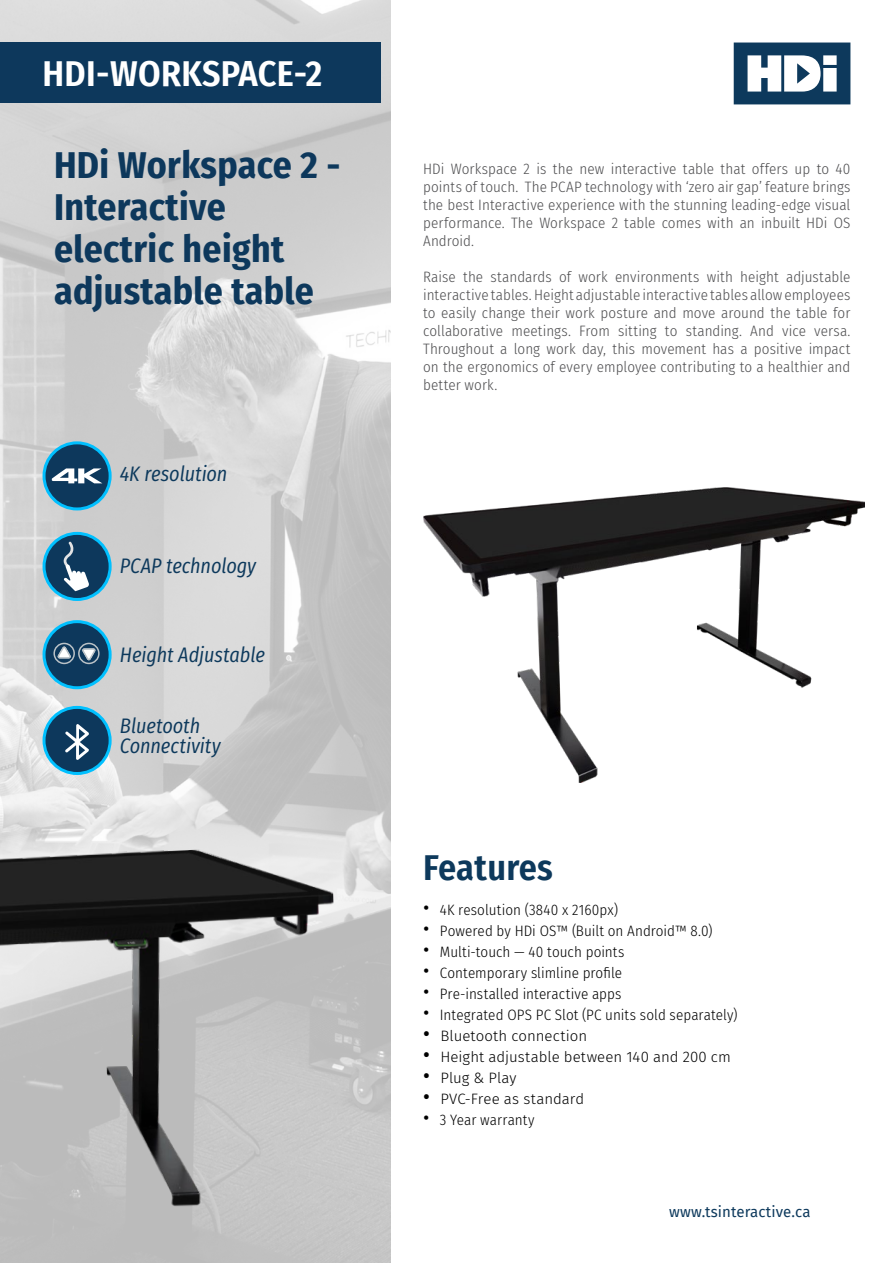
<style>
.page{position:relative;width:893px;height:1263px;background:#fff}
.page>*{position:absolute;margin:0;border:0;box-sizing:border-box;transform-origin:0 0}
.t1{font:700 37.5px/42px "Fira Sans Condensed";letter-spacing:.01em;color:#0d385c}
.t2{font:600 36px "Fira Sans Condensed";letter-spacing:.01em;color:#fff}
.t3{font:600 36px "Fira Sans Condensed";letter-spacing:.01em;color:#0d395c}
.t4{font:italic 21px/19.5px "Fira Sans Condensed";letter-spacing:-.005em;color:#0d395c}
.t5{font:300 15px/18px "Fira Sans Condensed";letter-spacing:.005em;color:#4d4d4f;text-align:justify}
.t6{font:300 15px "Fira Sans Condensed";letter-spacing:.005em;color:#000}
.t7{font:300 15px "Fira Sans";color:#000}
.t8{font:15px "Fira Sans";letter-spacing:.01em;color:#0d395c}
.s1{font-weight:400;font-size:21px}
</style>
<div class="page">
<svg style="left:734px;top:43px;width:116px;height:61px"></svg>
<img style="left:0;top:0;width:391px;height:1263px">
<div style="left:44px;top:443px;width:66px;height:66px;background:#0d385c;border-radius:50%"></div>
<div style="left:43px;top:441px;width:69px;height:69px;border:3px solid #00bfff;border-radius:50%"></div>
<svg style="left:51px;top:468px;width:51px;height:15px"></svg>
<div style="left:44px;top:622px;width:66px;height:66px;background:#0d385c;border-radius:50%"></div>
<div style="left:43px;top:620px;width:69px;height:69px;border:3px solid #00c0ff;border-radius:50%"></div>
<div style="left:44px;top:707px;width:66px;height:66px;background:#0d385c;border-radius:50%"></div>
<div style="left:43px;top:706px;width:69px;height:69px;border:3px solid #00c0ff;border-radius:50%"></div>
<div style="left:44px;top:533px;width:66px;height:66px;background:#0d385c;border-radius:50%"></div>
<div style="left:43px;top:532px;width:69px;height:69px;border:3px solid #00c0ff;border-radius:50%"></div>
<svg style="left:65px;top:724px;width:24px;height:36px"></svg>
<svg style="left:53px;top:642px;width:47px;height:23px"></svg>
<svg style="left:64px;top:542px;width:25px;height:49px"></svg>
<img style="left:0;top:846px;width:341px;height:373px">
<div style="left:0;top:43px;width:381px;height:60px;background:#0d385c"></div>
<img style="left:423px;top:488px;width:441px;height:294px">
<h2 class="t2" style="left:43px;top:44px;width:281px">HDI-WORKSPACE-2</h2>
<h1 class="t1" style="left:54px;top:141px;width:288px">HDi Workspace 2 -<br>Interactive electric height adjustable table</h1>
<h3 class="t4" style="left:120px;top:464px;width:109px">4K resolution</h3>
<h3 class="t4" style="left:120px;top:556px;width:138px">PCAP technology</h3>
<h3 class="t4" style="left:120px;top:645px;width:146px">Height Adjustable</h3>
<h3 class="t4" style="left:120px;top:716px;width:102px">Bluetooth<br>Connectivity</h3>
<p class="t5" style="left:423px;top:159px;width:429px">HDi Workspace 2 is the new interactive table that offers up to 40 points of touch. The PCAP technology with ‘zero air gap’ feature brings the best Interactive experience with the stunning leading-edge visual performance. The Workspace 2 table comes with an inbuilt HDi OS Android.</p>
<p class="t5" style="left:423px;top:267px;width:429px">Raise the standards of work environments with height adjustable interactive tables. Height adjustable interactive tables allow employees to easily change their work posture and move around the table for collaborative meetings. From sitting to standing. And vice versa.<br>Throughout a long work day, this movement has a positive impact on the ergonomics of every employee contributing to a healthier and better work.</p>
<h2 class="t3" style="left:423px;top:838px;width:131px">Features</h2>
<p class="t6" style="left:423px;top:899px;width:197px"><span class="s1">•</span> 4K resolution (3840 x 2160px)</p>
<p class="t6" style="left:423px;top:920px;width:291px"><span class="s1">•</span> Powered by HDi OS™ (Built on Android™ 8.0)</p>
<p class="t6" style="left:423px;top:941px;width:203px"><span class="s1">•</span> Multi-touch — 40 touch points</p>
<p class="t6" style="left:423px;top:962px;width:200px"><span class="s1">•</span> Contemporary slimline profile</p>
<p class="t6" style="left:423px;top:983px;width:200px"><span class="s1">•</span> Pre-installed interactive apps</p>
<p class="t6" style="left:423px;top:1004px;width:316px"><span class="s1">•</span> Integrated OPS PC Slot (PC units sold separately)</p>
<p class="t7" style="left:423px;top:1025px;width:166px"><span class="s1">•</span> Bluetooth connection</p>
<p class="t7" style="left:423px;top:1046px;width:309px"><span class="s1">•</span> Height adjustable between 140 and 200 cm</p>
<p class="t7" style="left:423px;top:1067px;width:95px"><span class="s1">•</span> Plug &amp; Play</p>
<p class="t7" style="left:423px;top:1088px;width:163px"><span class="s1">•</span> PVC-Free as standard</p>
<p class="t6" style="left:423px;top:1109px;width:113px"><span class="s1">•</span> 3 Year warranty</p>
<p class="t8" style="left:669px;top:1201px;width:143px">www.tsinteractive.ca</p>
</div>
